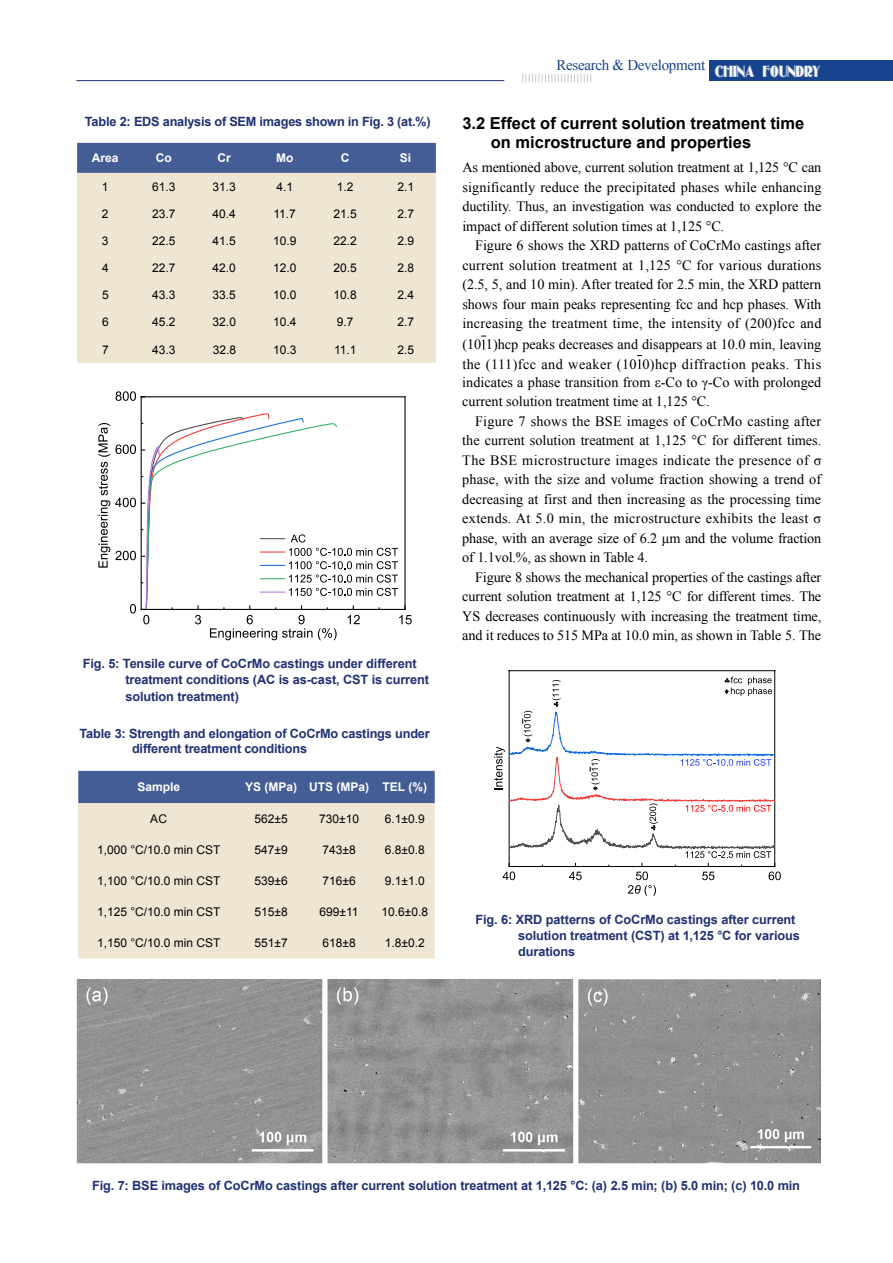
<style>
.page{position:relative;width:893px;height:1263px;background:#fff}
.page>*{position:absolute;margin:0;border:0;box-sizing:border-box;transform-origin:0 0}
.t1{font:700 16.5px/19.5px "Arial";color:#000}
.t2{font:15.6px "Oldgate Lane Outline";color:#fff}
.t3{font:15px "Times New Roman";letter-spacing:-.02em;color:#18448e}
.t4{font:14.25px/19.5px "Times New Roman";color:#000;text-align:justify}
.t5{font:700 12.75px/16.4px "Arial";letter-spacing:-.01em;color:#213174}
.t6{font:12px "Arial";color:#000}
.t7{font:700 12px "Arial";color:#fff}
</style>
<div class="page">
<div style="left:709px;top:60px;width:184px;height:21px;background:#18448e"></div>
<svg style="left:522px;top:74px;width:69px;height:8px"></svg>
<hr style="left:76px;top:80px;width:428px;height:1px;background:#213174">
<div style="left:77px;top:143px;width:359px;height:30px;background:#455d95"></div>
<div style="left:77px;top:173px;width:359px;height:190px;background:#eee6d3"></div>
<hr style="left:141px;top:396px;width:264px;height:1px;background:#000">
<hr style="left:141px;top:397px;width:1px;height:212px;background:#000">
<hr style="left:404px;top:397px;width:2px;height:212px;background:#000">
<svg style="left:115px;top:391px;width:30px;height:10px"></svg>
<svg style="left:98px;top:413px;width:314px;height:227px"></svg>
<div style="left:78px;top:771px;width:357px;height:32px;background:#455d95"></div>
<div style="left:78px;top:803px;width:357px;height:155px;background:#eee6d3"></div>
<hr style="left:509px;top:670px;width:266px;height:1px;background:#000">
<hr style="left:509px;top:671px;width:1px;height:195px;background:#000">
<hr style="left:774px;top:671px;width:1px;height:195px;background:#000">
<svg style="left:494px;top:676px;width:287px;height:220px"></svg>
<img style="left:77px;top:980px;width:744px;height:183px">
<svg style="left:482px;top:336px;width:4px;height:13px"></svg>
<svg style="left:638px;top:355px;width:4px;height:14px"></svg>
<p class="t5" style="left:85px;top:114px;width:347px">Table 2: EDS analysis of SEM images shown in Fig. 3 (at.%)</p>
<p class="t7" style="left:92px;top:150px;width:28px">Area</p>
<p class="t7" style="left:156px;top:150px;width:17px">Co</p>
<p class="t7" style="left:218px;top:150px;width:15px">Cr</p>
<p class="t7" style="left:276px;top:150px;width:19px">Mo</p>
<p class="t7" style="left:341px;top:150px;width:10px">C</p>
<p class="t7" style="left:400px;top:150px;width:13px">Si</p>
<p class="t6" style="left:102px;top:179px;width:8px">1</p>
<p class="t6" style="left:152px;top:179px;width:25px">61.3</p>
<p class="t6" style="left:213px;top:179px;width:25px">31.3</p>
<p class="t6" style="left:276px;top:179px;width:18px">4.1</p>
<p class="t6" style="left:337px;top:179px;width:18px">1.2</p>
<p class="t6" style="left:397px;top:179px;width:18px">2.1</p>
<p class="t6" style="left:102px;top:206px;width:8px">2</p>
<p class="t6" style="left:152px;top:206px;width:25px">23.7</p>
<p class="t6" style="left:213px;top:206px;width:25px">40.4</p>
<p class="t6" style="left:273px;top:206px;width:24px">11.7</p>
<p class="t6" style="left:333px;top:206px;width:25px">21.5</p>
<p class="t6" style="left:397px;top:206px;width:18px">2.7</p>
<p class="t6" style="left:102px;top:233px;width:8px">3</p>
<p class="t6" style="left:152px;top:233px;width:25px">22.5</p>
<p class="t6" style="left:213px;top:233px;width:25px">41.5</p>
<p class="t6" style="left:273px;top:233px;width:25px">10.9</p>
<p class="t6" style="left:334px;top:233px;width:25px">22.2</p>
<p class="t6" style="left:397px;top:233px;width:18px">2.9</p>
<p class="t6" style="left:102px;top:260px;width:8px">4</p>
<p class="t6" style="left:152px;top:260px;width:25px">22.7</p>
<p class="t6" style="left:213px;top:260px;width:25px">42.0</p>
<p class="t6" style="left:273px;top:260px;width:25px">12.0</p>
<p class="t6" style="left:334px;top:260px;width:25px">20.5</p>
<p class="t6" style="left:397px;top:260px;width:18px">2.8</p>
<p class="t6" style="left:102px;top:287px;width:8px">5</p>
<p class="t6" style="left:152px;top:287px;width:25px">43.3</p>
<p class="t6" style="left:213px;top:287px;width:25px">33.5</p>
<p class="t6" style="left:273px;top:287px;width:25px">10.0</p>
<p class="t6" style="left:334px;top:287px;width:25px">10.8</p>
<p class="t6" style="left:397px;top:287px;width:18px">2.4</p>
<p class="t6" style="left:102px;top:314px;width:8px">6</p>
<p class="t6" style="left:152px;top:314px;width:25px">45.2</p>
<p class="t6" style="left:213px;top:314px;width:25px">32.0</p>
<p class="t6" style="left:273px;top:314px;width:25px">10.4</p>
<p class="t6" style="left:337px;top:314px;width:18px">9.7</p>
<p class="t6" style="left:397px;top:314px;width:18px">2.7</p>
<p class="t6" style="left:102px;top:342px;width:8px">7</p>
<p class="t6" style="left:152px;top:342px;width:25px">43.3</p>
<p class="t6" style="left:213px;top:342px;width:25px">32.8</p>
<p class="t6" style="left:273px;top:342px;width:25px">10.3</p>
<p class="t6" style="left:334px;top:342px;width:24px">11.1</p>
<p class="t6" style="left:397px;top:342px;width:18px">2.5</p>
<p class="t5" style="left:125px;top:656px;width:305px;text-indent:-43px">Fig. 5: Tensile curve of CoCrMo castings under different treatment conditions (AC is as-cast, CST is current solution treatment)</p>
<p class="t5" style="left:132px;top:726px;width:299px;line-height:15px;text-indent:-53px">Table 3: Strength and elongation of CoCrMo castings under different treatment conditions</p>
<p class="t7" style="left:137px;top:779px;width:44px">Sample</p>
<p class="t7" style="left:245px;top:779px;width:183px">YS (MPa) UTS (MPa) TEL (%)</p>
<p class="t6" style="left:150px;top:811px;width:18px">AC</p>
<p class="t6" style="left:254px;top:811px;width:35px">562±5</p>
<p class="t6" style="left:319px;top:811px;width:41px">730±10</p>
<p class="t6" style="left:385px;top:811px;width:41px">6.1±0.9</p>
<p class="t6" style="left:97px;top:842px;width:125px">1,000 °C/10.0 min CST</p>
<p class="t6" style="left:254px;top:842px;width:35px">547±9</p>
<p class="t6" style="left:322px;top:842px;width:35px">743±8</p>
<p class="t6" style="left:385px;top:842px;width:41px">6.8±0.8</p>
<p class="t6" style="left:97px;top:873px;width:125px">1,100 °C/10.0 min CST</p>
<p class="t6" style="left:254px;top:873px;width:35px">539±6</p>
<p class="t6" style="left:322px;top:873px;width:35px">716±6</p>
<p class="t6" style="left:385px;top:873px;width:41px">9.1±1.0</p>
<p class="t6" style="left:97px;top:904px;width:125px">1,125 °C/10.0 min CST</p>
<p class="t6" style="left:254px;top:904px;width:35px">515±8</p>
<p class="t6" style="left:319px;top:904px;width:41px">699±11</p>
<p class="t6" style="left:381px;top:904px;width:48px">10.6±0.8</p>
<p class="t6" style="left:97px;top:935px;width:125px">1,150 °C/10.0 min CST</p>
<p class="t6" style="left:254px;top:935px;width:35px">551±7</p>
<p class="t6" style="left:322px;top:935px;width:35px">618±8</p>
<p class="t6" style="left:385px;top:935px;width:41px">1.8±0.2</p>
<p class="t3" style="left:556px;top:55px;width:150px">Research &amp; Development</p>
<p class="t2" style="left:715px;top:62px;width:107px">CHINA FOUNDRY</p>
<p class="t1" style="left:491px;top:114px;width:315px;text-indent:-28px">3.2 Effect of current solution treatment time on microstructure and properties</p>
<p class="t4" style="left:462px;top:157px;width:361px">As mentioned above, current solution treatment at 1,125 °C can significantly reduce the precipitated phases while enhancing ductility. Thus, an investigation was conducted to explore the impact of different solution times at 1,125 °C.</p>
<p class="t4" style="left:462px;top:235px;width:361px;text-indent:13px">Figure 6 shows the XRD patterns of CoCrMo castings after current solution treatment at 1,125 °C for various durations (2.5, 5, and 10 min). After treated for 2.5 min, the XRD pattern shows four main peaks representing fcc and hcp phases. With increasing the treatment time, the intensity of (200)fcc and</p>
<p class="t4" style="left:462px;top:334px;width:360px">(10 1)hcp peaks decreases and disappears at 10.0 min, leaving the (111)fcc and weaker (10 0)hcp diffraction peaks. This</p>
<p class="t4" style="left:462px;top:372px;width:360px">indicates a phase transition from ε-Co to γ-Co with prolonged current solution treatment time at 1,125 °C.</p>
<p class="t4" style="left:462px;top:411px;width:361px;text-indent:13px">Figure 7 shows the BSE images of CoCrMo casting after the current solution treatment at 1,125 °C for different times.<br>The BSE microstructure images indicate the presence of σ phase, with the size and volume fraction showing a trend of decreasing at first and then increasing as the processing time extends. At 5.0 min, the microstructure exhibits the least σ phase, with an average size of 6.2 μm and the volume fraction of 1.1vol.%, as shown in Table 4.</p>
<p class="t4" style="left:462px;top:567px;width:361px;text-indent:13px">Figure 8 shows the mechanical properties of the castings after current solution treatment at 1,125 °C for different times. The YS decreases continuously with increasing the treatment time, and it reduces to 515 MPa at 10.0 min, as shown in Table 5. The</p>
<p class="t5" style="left:518px;top:911px;width:283px;text-indent:-43px">Fig. 6: XRD patterns of CoCrMo castings after current solution treatment (CST) at 1,125 °C for various durations</p>
<p class="t5" style="left:92px;top:1178px;width:709px">Fig. 7: BSE images of CoCrMo castings after current solution treatment at 1,125 °C: (a) 2.5 min; (b) 5.0 min; (c) 10.0 min</p>
</div>
